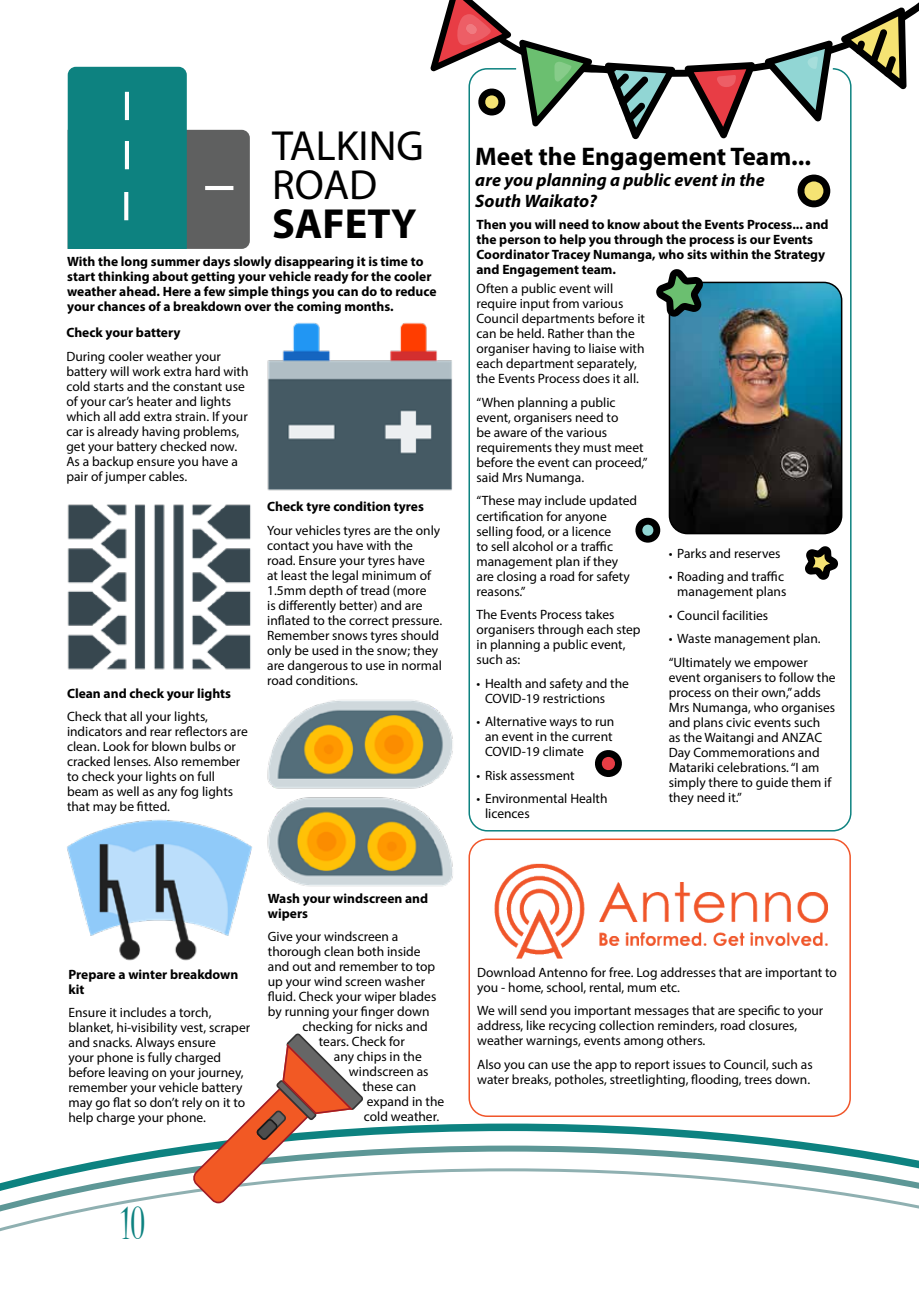
<style>
.page{position:relative;width:919px;height:1289px;background:#fff}
.page>*{position:absolute;margin:0;border:0;box-sizing:border-box;transform-origin:0 0}
.t1{font:43.5px "Juice ITC";color:#0d8280}
.t2{font:42.15px/38.7px "Myriad Pro";color:#000}
.t3{font:700 42.15px "Myriad Pro";color:#000}
.t4{font:700 25.5px "Myriad Pro";color:#000}
.t5{font:italic 700 18px/21px "Myriad Pro";color:#000}
.t6{font:13.5px/15px "Myriad Pro";color:#000}
.t7{font:700 13.5px/15px "Myriad Pro";color:#000}
</style>
<div class="page">
<svg style="left:363px;top:1123px;width:440px;height:19px"></svg>
<svg style="left:73px;top:1142px;width:845px;height:24px"></svg>
<svg style="left:0;top:1166px;width:918px;height:66px"></svg>
<svg style="left:68px;top:67px;width:182px;height:182px;background:#3d8988"></svg>
<hr style="left:205px;top:186px;width:28px;height:4px;background:#fff">
<svg style="left:124px;top:192px;width:4px;height:28px"></svg>
<hr style="left:125px;top:141px;width:4px;height:28px;background:#fff">
<hr style="left:125px;top:92px;width:4px;height:28px;background:#fff">
<img style="left:267px;top:322px;width:185px;height:169px">
<img style="left:67px;top:504px;width:184px;height:166px">
<img style="left:267px;top:700px;width:209px;height:187px">
<img style="left:67px;top:819px;width:185px;height:142px">
<svg style="left:192px;top:1033px;width:171px;height:170px"></svg>
<img style="left:671px;top:282px;width:170px;height:251px">
<div style="left:668px;top:282px;width:174px;height:252px;border:2px solid #000;border-radius:18px"></div>
<svg style="left:805px;top:546px;width:33px;height:33px"></svg>
<svg style="left:656px;top:269px;width:47px;height:47px"></svg>
<svg style="left:797px;top:174px;width:33px;height:33px"></svg>
<svg style="left:635px;top:517px;width:26px;height:25px"></svg>
<svg style="left:595px;top:750px;width:27px;height:27px"></svg>
<svg style="left:430px;top:0;width:488px;height:139px"></svg>
<div style="left:468px;top:838px;width:382px;height:278px;border:2px solid #f0552a;border-radius:18px"></div>
<img style="left:494px;top:863px;width:334px;height:96px">
<h2 class="t2" style="left:272px;top:126px;width:153px">TALKING<br>ROAD</h2>
<h2 class="t3" style="left:272px;top:196px;width:146px">SAFETY</h2>
<p class="t7" style="left:67px;top:253px;width:371px">With the long summer days slowly disappearing it is time to start thinking about getting your vehicle ready for the cooler weather ahead. Here a few simple things you can do to reduce your chances of a breakdown over the coming months.</p>
<p class="t7" style="left:66px;top:324px;width:116px">Check your battery</p>
<p class="t6" style="left:66px;top:348px;width:184px">During cooler weather your battery will work extra hard with cold starts and the constant use of your car’s heater and lights which all add extra strain. If your car is already having problems, get your battery checked now.<br>As a backup ensure you have a pair of jumper cables.</p>
<p class="t7" style="left:267px;top:498px;width:158px">Check tyre condition tyres</p>
<p class="t6" style="left:267px;top:522px;width:177px">Your vehicles tyres are the only contact you have with the road. Ensure your tyres have<br>at least the legal minimum of<br>1.5mm depth of tread (more<br>is differently better) and are inflated to the correct pressure.<br>Remember snows tyres should only be used in the snow; they are dangerous to use in normal road conditions.</p>
<p class="t7" style="left:67px;top:685px;width:165px">Clean and check your lights</p>
<p class="t6" style="left:67px;top:709px;width:182px">Check that all your lights, indicators and rear reflectors are clean. Look for blown bulbs or cracked lenses. Also remember to check your lights on full beam as well as any fog lights that may be fitted.</p>
<p class="t7" style="left:68px;top:966px;width:171px">Prepare a winter breakdown kit</p>
<p class="t6" style="left:68px;top:1005px;width:183px">Ensure it includes a torch, blanket, hi-visibility vest, scraper and snacks. Always ensure<br>your phone is fully charged before leaving on your journey, remember your vehicle battery may go flat so don’t rely on it to help charge your phone.</p>
<p class="t7" style="left:268px;top:890px;width:162px">Wash your windscreen and wipers</p>
<p class="t6" style="left:268px;top:929px;width:132px">Give your windscreen a</p>
<p class="t6" style="left:268px;top:944px;width:154px">thorough clean both inside</p>
<p class="t6" style="left:268px;top:959px;width:169px">and out and remember to top</p>
<p class="t6" style="left:268px;top:974px;width:159px">up your wind screen washer</p>
<p class="t6" style="left:268px;top:989px;width:170px">fluid. Check your wiper blades</p>
<p class="t6" style="left:268px;top:1004px;width:163px">by running your finger down</p>
<p class="t6" style="left:302px;top:1019px;width:127px">checking for nicks and</p>
<p class="t6" style="left:319px;top:1034px;width:87px">tears. Check for</p>
<p class="t6" style="left:334px;top:1049px;width:89px">any chips in the</p>
<p class="t6" style="left:349px;top:1064px;width:81px">windscreen as</p>
<p class="t6" style="left:362px;top:1079px;width:55px">these can</p>
<p class="t6" style="left:367px;top:1094px;width:79px">expand in the</p>
<p class="t6" style="left:364px;top:1109px;width:77px">cold weather.</p>
<h3 class="t4" style="left:475px;top:140px;width:337px">Meet the Engagement Team...</h3>
<h3 class="t5" style="left:475px;top:169px;width:291px">are you planning a public event in the<br>South Waikato?</h3>
<p class="t7" style="left:476px;top:216px;width:353px">Then you will need to know about the Events Process... and the person to help you through the process is our Events Coordinator Tracey Numanga, who sits within the Strategy and Engagement team.</p>
<p class="t6" style="left:476px;top:281px;width:170px">Often a public event will require input from various<br>Council departments before it can be held. Rather than the organiser having to liaise with each department separately, the Events Process does it all.</p>
<p class="t6" style="left:476px;top:395px;width:173px">“When planning a public event, organisers need to<br>be aware of the various requirements they must meet before the event can proceed,” said Mrs Numanga.</p>
<p class="t6" style="left:476px;top:493px;width:162px">“These may include updated certification for anyone selling food, or a licence<br>to sell alcohol or a traffic management plan if they are closing a road for safety reasons.”</p>
<p class="t6" style="left:476px;top:606px;width:165px">The Events Process takes organisers through each step in planning a public event, such as:</p>
<p class="t6" style="left:485px;top:675px;width:145px;text-indent:-9px">• Health and safety and the<br>COVID-19 restrictions</p>
<p class="t6" style="left:485px;top:714px;width:131px;text-indent:-9px">• Alternative ways to run an event in the current<br>COVID-19 climate</p>
<p class="t6" style="left:476px;top:767px;width:100px">• Risk assessment</p>
<p class="t6" style="left:485px;top:791px;width:124px;text-indent:-9px">• Environmental Health licences</p>
<p class="t6" style="left:668px;top:545px;width:113px">• Parks and reserves</p>
<p class="t6" style="left:668px;top:569px;width:119px;text-align:right">• Roading and traffic management plans</p>
<p class="t6" style="left:668px;top:607px;width:101px">• Council facilities</p>
<p class="t6" style="left:668px;top:626px;width:153px;line-height:23.5px">• Waste management plan. “Ultimately we empower</p>
<p class="t6" style="left:668px;top:669px;width:168px">event organisers to follow the process on their own,” adds<br>Mrs Numanga, who organises and plans civic events such as the Waitangi and ANZAC<br>Day Commemorations and<br>Matariki celebrations. “I am simply there to guide them if they need it.”</p>
<p class="t6" style="left:477px;top:964px;width:361px">Download Antenno for free. Log addresses that are important to you - home, school, rental, mum etc.</p>
<p class="t6" style="left:477px;top:1003px;width:347px">We will send you important messages that are specific to your address, like recycing collection reminders, road closures, weather warnings, events among others.</p>
<p class="t6" style="left:477px;top:1056px;width:337px">Also you can use the app to report issues to Council, such as water breaks, potholes, streetlighting, flooding, trees down.</p>
<h1 class="t1" style="left:121px;top:1198px;width:26px">10</h1>
</div>
